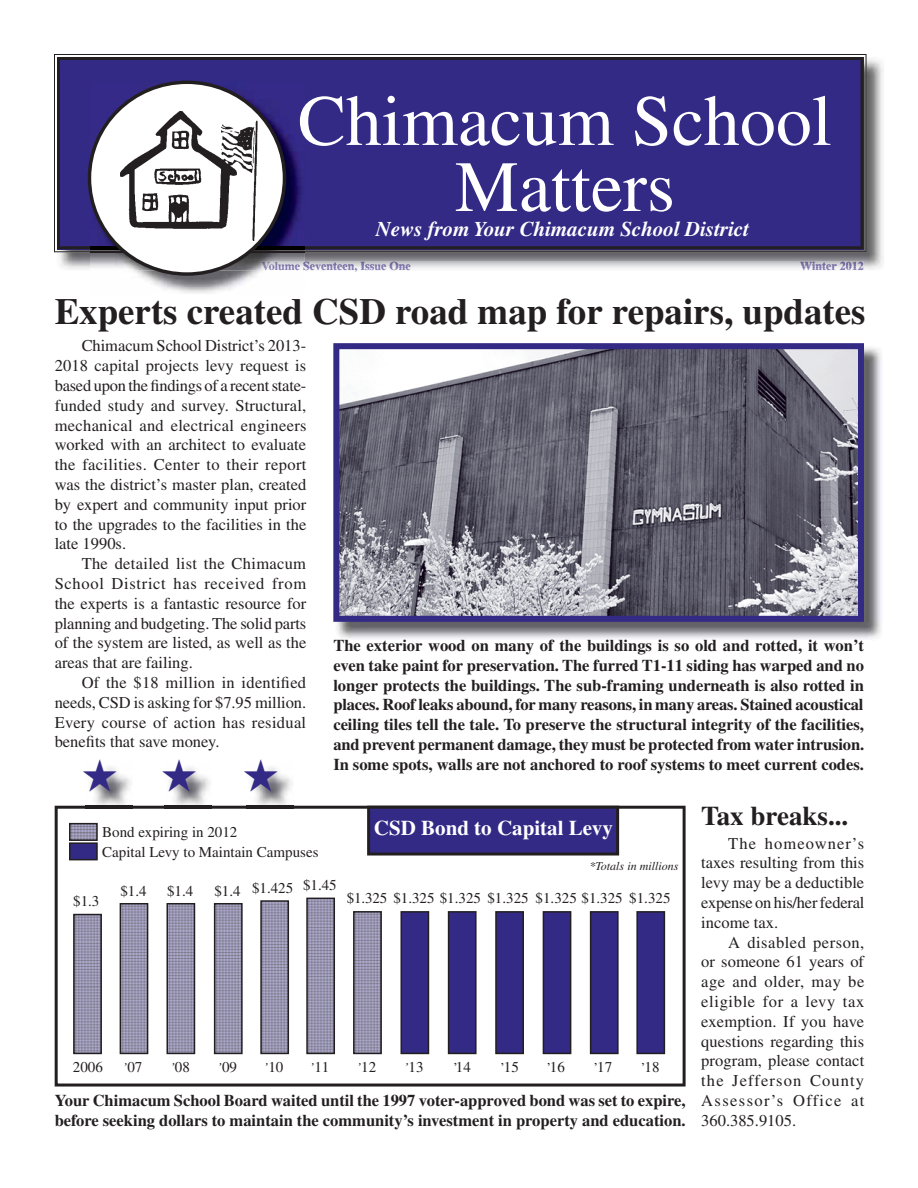
<style>
.page{position:relative;width:918px;height:1188px;background:#fff}
.page>*{position:absolute;margin:0;border:0;box-sizing:border-box;transform-origin:0 0}
.t1{font:72px/66px "Times";color:#fff;text-align:center}
.t2{font:45px "Zapf Dingbats";color:#332a86}
.t3{font:700 36.9px "Times";color:#231f20}
.t4{font:700 27px "Times";color:#231f20}
.t5{font:italic 700 21px "Times";color:#fff}
.t6{font:700 21px "Times";color:#fff}
.t7{font:16.5px/19.8px "Times";color:#231f20;text-align:justify}
.t8{font:700 16.5px/19.8px "Times";color:#231f20}
.t9{font:15px/19.5px "Times";color:#231f20}
.t10{font:700 12px "Times";color:#786fa2}
.t11{font:italic 12px "Times";color:#231f20}
.t12{font:700 12px "Times";color:#635c87}
.s1{color:#3f385a}
.s2{color:#5c557e}
.s3{color:#635b87}
.s4{color:#635c87}
.s5{color:#736b9c}
.s6{color:#675f8c}
.s7{color:#756c9e}
.s8{color:#837ab1}
.s9{font-style:italic;font-size:13.5px}
.s10{font-size:13.5px}
</style>
<div class="page">
<img style="left:56px;top:59px;width:828px;height:211px">
<img style="left:305px;top:262px;width:559px;height:8px">
<svg style="left:54px;top:54px;width:813px;height:198px"></svg>
<div style="left:57px;top:57px;width:807px;height:192px;background:#332a86"></div>
<img style="left:90px;top:83px;width:215px;height:210px">
<img style="left:262px;top:262px;width:43px;height:10px">
<img style="left:90px;top:251px;width:215px;height:1px">
<img style="left:90px;top:249px;width:215px;height:1px">
<div style="left:89px;top:82px;width:195px;height:192px;background:#fff;border-radius:50%"></div>
<img style="left:120px;top:111px;width:137px;height:130px">
<svg style="left:55px;top:806px;width:631px;height:281px"></svg>
<div style="left:369px;top:807px;width:249px;height:47px;background:#332a86"></div>
<div style="left:367px;top:806px;width:252px;height:50px;border:3px solid #231f20"></div>
<img style="left:123px;top:906px;width:22px;height:145px">
<div style="left:120px;top:903px;width:28px;height:151px;border:2px solid #231f20"></div>
<img style="left:169px;top:906px;width:23px;height:145px">
<div style="left:166px;top:903px;width:29px;height:151px;border:2px solid #231f20"></div>
<img style="left:217px;top:906px;width:23px;height:145px">
<div style="left:214px;top:903px;width:29px;height:151px;border:2px solid #231f20"></div>
<img style="left:76px;top:917px;width:23px;height:134px">
<div style="left:73px;top:914px;width:29px;height:140px;border:2px solid #231f20"></div>
<img style="left:263px;top:903px;width:23px;height:148px">
<div style="left:260px;top:900px;width:29px;height:154px;border:2px solid #231f20"></div>
<img style="left:309px;top:901px;width:23px;height:150px">
<div style="left:306px;top:898px;width:29px;height:156px;border:2px solid #231f20"></div>
<img style="left:356px;top:914px;width:23px;height:137px">
<div style="left:353px;top:911px;width:29px;height:143px;border:2px solid #231f20"></div>
<div style="left:401px;top:912px;width:27px;height:141px;background:#332a86"></div>
<div style="left:401px;top:911px;width:28px;height:143px;border:2px solid #231f20"></div>
<div style="left:449px;top:912px;width:27px;height:141px;background:#332a86"></div>
<div style="left:448px;top:911px;width:29px;height:143px;border:2px solid #231f20"></div>
<div style="left:496px;top:912px;width:27px;height:141px;background:#332a86"></div>
<div style="left:495px;top:911px;width:29px;height:143px;border:2px solid #231f20"></div>
<div style="left:543px;top:912px;width:28px;height:141px;background:#332a86"></div>
<div style="left:543px;top:911px;width:28px;height:143px;border:2px solid #231f20"></div>
<div style="left:591px;top:912px;width:27px;height:141px;background:#332a86"></div>
<div style="left:590px;top:911px;width:29px;height:143px;border:2px solid #231f20"></div>
<div style="left:637px;top:912px;width:27px;height:141px;background:#332a86"></div>
<div style="left:636px;top:911px;width:29px;height:143px;border:2px solid #231f20"></div>
<img style="left:72px;top:826px;width:23px;height:12px">
<div style="left:69px;top:823px;width:29px;height:18px;border:2px solid #231f20"></div>
<div style="left:70px;top:843px;width:27px;height:17px;background:#332a86"></div>
<div style="left:69px;top:842px;width:29px;height:18px;border:2px solid #231f20"></div>
<img style="left:337px;top:347px;width:545px;height:292px">
<img style="left:340px;top:350px;width:517px;height:265px">
<div style="left:333px;top:343px;width:531px;height:279px;border:6px solid #332a86"></div>
<img style="left:85px;top:767px;width:47px;height:41px">
<img style="left:165px;top:767px;width:47px;height:41px">
<img style="left:246px;top:767px;width:47px;height:41px">
<h1 class="t1" style="left:298px;top:95px;width:536px">Chimacum School<br>Matters</h1>
<p class="t5" style="left:376px;top:222px;width:375px">News from Your Chimacum School District</p>
<p class="t10" style="left:262px;top:262px;width:151px"><span class="s1">V</span><span class="s2">o</span><span class="s3">l</span>ume <span class="s4">S</span><span class="s5">e</span>ven<span class="s6">t</span><span class="s5">ee</span><span class="s7">n</span><span class="s8">,</span> <span class="s4">I</span><span class="s5">ss</span>ue <span class="s4">O</span><span class="s5">ne</span></p>
<p class="t12" style="left:800px;top:262px;width:65px">Wi<span class="s5">nter 2</span>012</p>
<h3 class="t3" style="left:55px;top:298px;width:812px">Experts created CSD road map for repairs, updates</h3>
<p class="t7" style="left:55px;top:338px;width:253px;text-indent:27px">Chimacum School District’s 2013- 2018 capital projects levy request is based upon the findings of a recent state&shy;funded study and survey. Structural, mechanical and electrical engineers worked with an architect to evaluate the facilities. Center to their report was the district’s master plan, created by expert and community input prior to the upgrades to the facilities in the late 1990s.</p>
<p class="t7" style="left:55px;top:555px;width:253px;text-indent:27px">The detailed list the Chimacum School District has received from the experts is a fantastic resource for planning and budgeting. The solid parts of the system are listed, as well as the areas that are failing.</p>
<p class="t7" style="left:55px;top:674px;width:253px;text-indent:27px">Of the $18 million in identified needs, CSD is asking for $7.95 million.<br>Every course of action has residual benefits that save money.</p>
<h2 class="t2" style="left:82px;top:755px;width:199px">★★★</h2>
<p class="t8" style="left:333px;top:637px;width:533px;text-align:justify">The exterior wood on many of the buildings is so old and rotted, it won’t even take paint for preservation. The furred T1-11 siding has warped and no longer protects the buildings. The sub-framing underneath is also rotted in places. Roof leaks abound, for many reasons, in many areas. Stained acoustical ceiling tiles tell the tale. To preserve the structural integrity of the facilities, and prevent permanent damage, they must be protected from water intrusion.<br>In some spots, walls are not anchored to roof systems to meet current codes.</p>
<p class="t9" style="left:102px;top:824px;width:218px">Bond expiring in 2012<br>Capital Levy to Maintain Campuses</p>
<p class="t9" style="left:73px;top:893px;width:28px">$1.3</p>
<p class="t9" style="left:120px;top:882px;width:28px">$1.4</p>
<p class="t9" style="left:167px;top:882px;width:28px">$1.4</p>
<p class="t9" style="left:214px;top:879px;width:80px">$1.4 $1.425</p>
<p class="t9" style="left:303px;top:877px;width:35px">$1.45</p>
<p class="t6" style="left:374px;top:821px;width:241px">CSD Bond to Capital Levy</p>
<p class="t11" style="left:589px;top:861px;width:90px">*Totals in millions</p>
<p class="t9" style="left:347px;top:890px;width:184px">$1.325 $1.325 $1.325 $1.325</p>
<p class="t9" style="left:536px;top:890px;width:136px">$1.325 $1.325 $1.325</p>
<p class="t9" style="left:73px;top:1059px;width:31px">2006</p>
<p class="t9" style="left:123px;top:1059px;width:21px"><span class="s9">’</span>07</p>
<p class="t9" style="left:170px;top:1059px;width:21px"><span class="s9">’</span>08</p>
<p class="t9" style="left:218px;top:1059px;width:21px"><span class="s9">’</span>09</p>
<p class="t9" style="left:264px;top:1059px;width:21px"><span class="s9">’</span>10</p>
<p class="t9" style="left:310px;top:1059px;width:21px"><span class="s9">’</span>11</p>
<p class="t9" style="left:357px;top:1059px;width:21px"><span class="s9">’</span>12</p>
<p class="t9" style="left:404px;top:1059px;width:21px"><span class="s9">’</span>13</p>
<p class="t9" style="left:453px;top:1059px;width:19px"><span class="s10">’</span>14</p>
<p class="t9" style="left:501px;top:1059px;width:20px"><span class="s10">’</span>15</p>
<p class="t9" style="left:547px;top:1059px;width:20px"><span class="s10">’</span>16</p>
<p class="t9" style="left:594px;top:1059px;width:20px"><span class="s10">’</span>17</p>
<p class="t9" style="left:641px;top:1059px;width:20px"><span class="s10">’</span>18</p>
<p class="t8" style="left:55px;top:1092px;width:632px">Your Chimacum School Board waited until the 1997 voter-approved bond was set to expire, before seeking dollars to maintain the community’s investment in property and education.</p>
<h3 class="t4" style="left:701px;top:807px;width:149px">Tax breaks...</h3>
<p class="t7" style="left:701px;top:835px;width:165px;text-indent:27px">The homeowner’s taxes resulting from this levy may be a deductible expense on his/her federal income tax.</p>
<p class="t7" style="left:701px;top:934px;width:165px;text-indent:27px">A disabled person, or someone 61 years of age and older, may be eligible for a levy tax exemption. If you have questions regarding this program, please contact the Jefferson County Assessor’s Office at 360.385.9105.</p>
</div>
